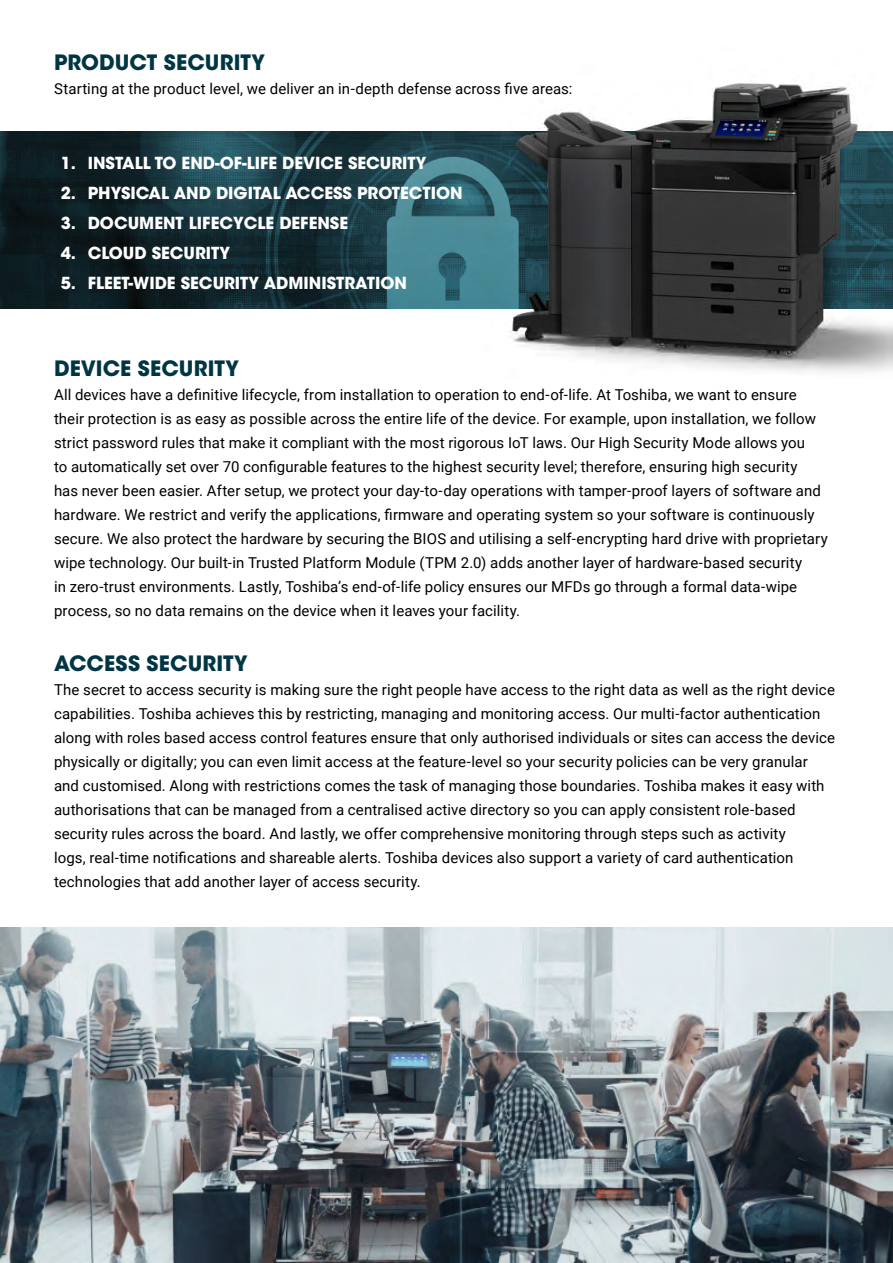
<style>
.page{position:relative;width:893px;height:1263px;background:#fff}
.page>*{position:absolute;margin:0;border:0;box-sizing:border-box;transform-origin:0 0}
.t1{font:700 21px "ITC Avant Garde Std";letter-spacing:.005em;color:#003644}
.t2{font:700 16.5px "ITC Avant Garde Std";color:#fff}
.t3{font:15px/24px "Roboto";letter-spacing:.005em;color:#000}
</style>
<div class="page">
<img style="left:0;top:132px;width:403px;height:177px">
<img style="left:0;top:927px;width:893px;height:336px">
<img style="left:403px;top:83px;width:490px;height:290px">
<h1 class="t1" style="left:54px;top:48px;width:213px">PRODUCT SECURITY</h1>
<p class="t3" style="left:54px;top:76px;width:520px">Starting at the product level, we deliver an in-depth defense across five areas:</p>
<p class="t2" style="left:61px;top:152px;width:367px">1. INSTALL TO END-OF-LIFE DEVICE SECURITY</p>
<p class="t2" style="left:61px;top:182px;width:403px">2. PHYSICAL AND DIGITAL ACCESS PROTECTION</p>
<p class="t2" style="left:61px;top:212px;width:289px">3. DOCUMENT LIFECYCLE DEFENSE</p>
<p class="t2" style="left:61px;top:242px;width:171px">4. CLOUD SECURITY</p>
<p class="t2" style="left:61px;top:272px;width:348px">5. FLEET-WIDE SECURITY ADMINISTRATION</p>
<h1 class="t1" style="left:54px;top:355px;width:187px">DEVICE SECURITY</h1>
<p class="t3" style="left:54px;top:382px;width:775px">All devices have a definitive lifecycle, from installation to operation to end-of-life. At Toshiba, we want to ensure their protection is as easy as possible across the entire life of the device. For example, upon installation, we follow strict password rules that make it compliant with the most rigorous IoT laws. Our High Security Mode allows you<br>to automatically set over 70 configurable features to the highest security level; therefore, ensuring high security<br>has never been easier. After setup, we protect your day-to-day operations with tamper-proof layers of software and hardware. We restrict and verify the applications, firmware and operating system so your software is continuously secure. We also protect the hardware by securing the BIOS and utilising a self-encrypting hard drive with proprietary wipe technology. Our built-in Trusted Platform Module (TPM 2.0) adds another layer of hardware-based security<br>in zero-trust environments. Lastly, Toshiba’s end-of-life policy ensures our MFDs go through a formal data-wipe process, so no data remains on the device when it leaves your facility.</p>
<h1 class="t1" style="left:54px;top:649px;width:195px">ACCESS SECURITY</h1>
<p class="t3" style="left:54px;top:677px;width:783px">The secret to access security is making sure the right people have access to the right data as well as the right device capabilities. Toshiba achieves this by restricting, managing and monitoring access. Our multi-factor authentication along with roles based access control features ensure that only authorised individuals or sites can access the device physically or digitally; you can even limit access at the feature-level so your security policies can be very granular and customised. Along with restrictions comes the task of managing those boundaries. Toshiba makes it easy with authorisations that can be managed from a centralised active directory so you can apply consistent role-based security rules across the board. And lastly, we offer comprehensive monitoring through steps such as activity<br>logs, real-time notifications and shareable alerts. Toshiba devices also support a variety of card authentication technologies that add another layer of access security.</p>
</div>
